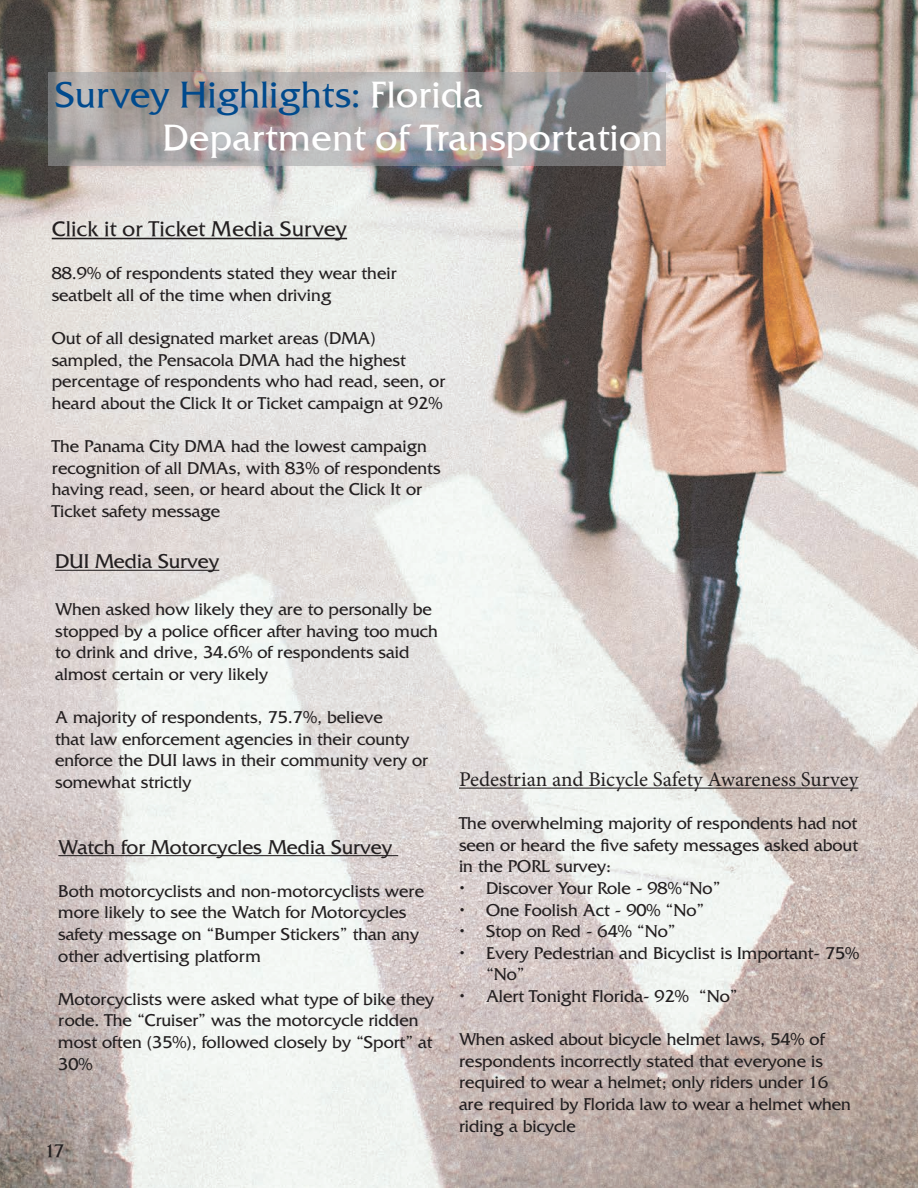
<style>
.page{position:relative;width:918px;height:1188px;background:#fff}
.page>*{position:absolute;margin:0;border:0;box-sizing:border-box;transform-origin:0 0}
.t1{font:36px/43.2px "Friz Quadrata TT";color:#fff}
.t2{font:21px "Friz Quadrata Std";color:#231f20}
.t3{font:21px "Minion Pro";color:#231f20}
.t4{font:21px "Friz Quadrata TT";color:#231f20}
.t5{font:18px/21.6px "Friz Quadrata Std";color:#231f20}
.t6{font:18px "Friz Quadrata TT";color:#231f20}
.s1{color:#004a8d}
</style>
<div class="page">
<img style="left:0;top:0;width:918px;height:1188px">
<svg style="left:49px;top:72px;width:617px;height:94px;background:#a39fa0"></svg>
<hr style="left:52px;top:238px;width:295px;height:1px;background:#231f20">
<hr style="left:55px;top:570px;width:164px;height:1px;background:#231f20">
<hr style="left:58px;top:855px;width:340px;height:1px;background:#231f20">
<hr style="left:459px;top:788px;width:399px;height:1px;background:#231f20">
<h1 class="t1" style="left:162px;top:73px;width:502px;text-indent:-108px"><span class="s1">Survey Highlights:</span> Florida<br>Department of Transportation</h1>
<p class="t4" style="left:52px;top:216px;width:297px">Click it or Ticket Media Survey</p>
<p class="t5" style="left:52px;top:263px;width:346px">88.9% of respondents stated they wear their seatbelt all of the time when driving</p>
<p class="t5" style="left:52px;top:328px;width:395px">Out of all designated market areas (DMA) sampled, the Pensacola DMA had the highest percentage of respondents who had read, seen, or heard about the Click It or Ticket campaign at 92%</p>
<p class="t5" style="left:52px;top:436px;width:390px">The Panama City DMA had the lowest campaign recognition of all DMAs, with 83% of respondents having read, seen, or heard about the Click It or Ticket safety message</p>
<p class="t2" style="left:55px;top:550px;width:166px">DUI Media Survey</p>
<p class="t5" style="left:55px;top:598px;width:384px">When asked how likely they are to personally be stopped by a police officer after having too much to drink and drive, 34.6% of respondents said almost certain or very likely</p>
<p class="t5" style="left:55px;top:706px;width:374px">A majority of respondents, 75.7%, believe<br>that law enforcement agencies in their county enforce the DUI laws in their community very or somewhat strictly</p>
<p class="t2" style="left:58px;top:835px;width:336px">Watch for Motorcycles Media Survey</p>
<p class="t5" style="left:58px;top:880px;width:367px">Both motorcyclists and non-motorcyclists were more likely to see the Watch for Motorcycles safety message on “Bumper Stickers” than any other advertising platform</p>
<p class="t5" style="left:58px;top:988px;width:377px">Motorcyclists were asked what type of bike they rode. The “Cruiser” was the motorcycle ridden most often (35%), followed closely by “Sport” at 30%</p>
<p class="t6" style="left:44px;top:1139px;width:22px">17</p>
<p class="t3" style="left:459px;top:765px;width:401px">Pedestrian and Bicycle Safety Awareness Survey</p>
<p class="t5" style="left:459px;top:813px;width:401px;text-align:justify">The overwhelming majority of respondents had not seen or heard the five safety messages asked about in the PORL survey:</p>
<p class="t5" style="left:459px;top:878px;width:263px">• Discover Your Role - 98%“No”</p>
<p class="t5" style="left:459px;top:899px;width:247px">• One Foolish Act - 90% “No”</p>
<p class="t5" style="left:459px;top:921px;width:218px">• Stop on Red - 64% “No”</p>
<p class="t5" style="left:486px;top:942px;width:375px;text-indent:-27px">• Every Pedestrian and Bicyclist is Important- 75% “No”</p>
<p class="t5" style="left:459px;top:986px;width:280px">• Alert Tonight Florida- 92% “No”</p>
<p class="t5" style="left:459px;top:1029px;width:393px">When asked about bicycle helmet laws, 54% of respondents incorrectly stated that everyone is required to wear a helmet; only riders under 16 are required by Florida law to wear a helmet when riding a bicycle</p>
</div>
